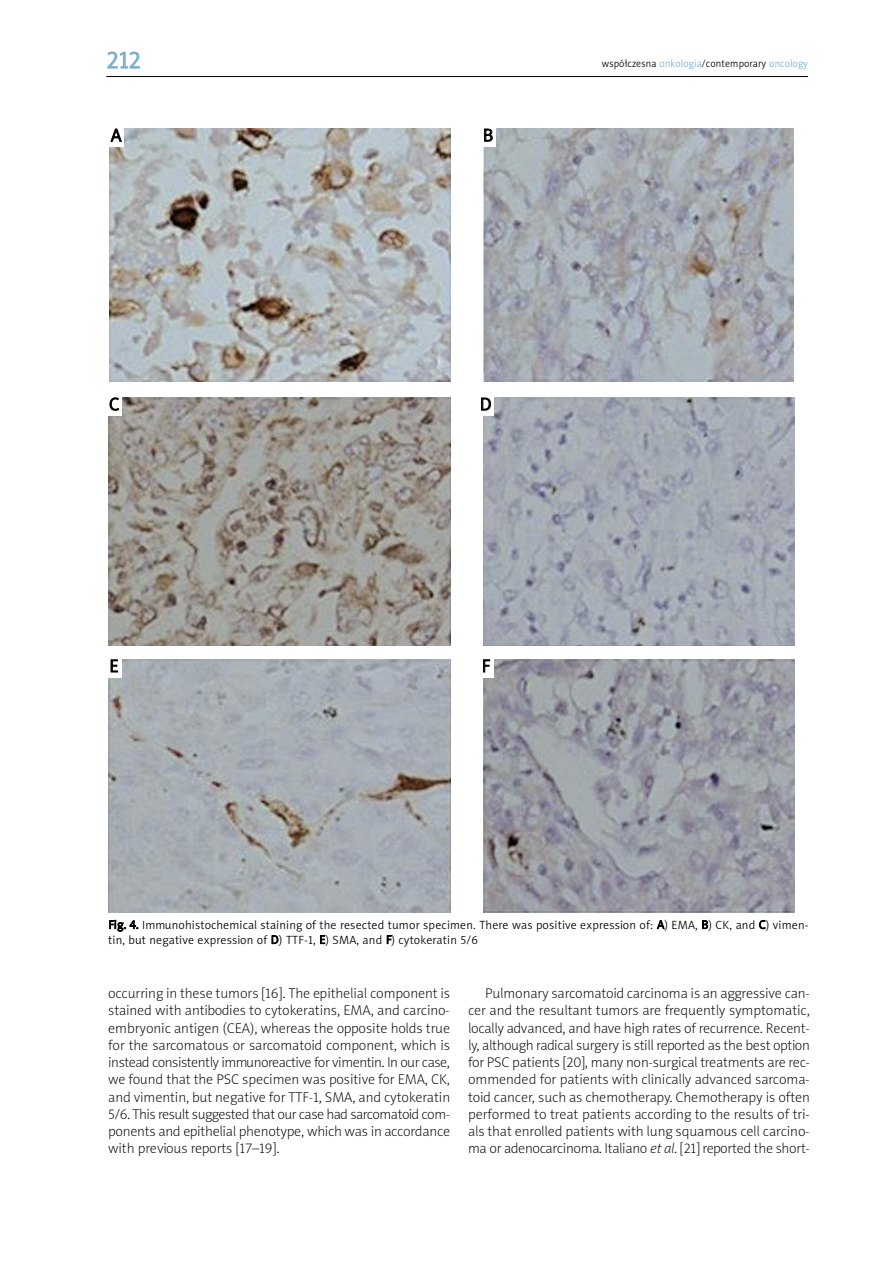
<style>
.page{position:relative;width:893px;height:1263px;background:#fff}
.page>*{position:absolute;margin:0;border:0;box-sizing:border-box;transform-origin:0 0}
.t1{font:24px "Naomi Sans EFNPS Light";color:#7caece}
.t2{font:18px "Naomi Sans EFNPS Light";color:#000}
.t3{font:14.25px/17.2px "Naomi Sans EFNPS Thin";letter-spacing:-.015em;color:#000;text-align:justify}
.t4{font:12px/15px "Naomi Sans EFNPS Light";letter-spacing:.015em;color:#000}
.t5{font:10.5px "Naomi Sans EFNPS Light";letter-spacing:.015em;color:#000;scale:.95 1}
.s1{color:#7caece}
.s2{font-style:italic}
</style>
<div class="page">
<img style="left:109px;top:129px;width:341px;height:252px">
<img style="left:483px;top:129px;width:311px;height:252px">
<img style="left:109px;top:397px;width:342px;height:249px">
<img style="left:483px;top:397px;width:311px;height:249px">
<img style="left:109px;top:660px;width:342px;height:252px">
<img style="left:483px;top:660px;width:311px;height:252px">
<hr style="left:106px;top:76px;width:702px;height:1px;background:#000">
<div style="left:109px;top:128px;width:15px;height:19px;background:#fff"></div>
<div style="left:480px;top:128px;width:15px;height:19px;background:#fff"></div>
<div style="left:106px;top:396px;width:15px;height:20px;background:#fff"></div>
<div style="left:478px;top:396px;width:15px;height:20px;background:#fff"></div>
<div style="left:106px;top:658px;width:15px;height:20px;background:#fff"></div>
<div style="left:478px;top:658px;width:15px;height:20px;background:#fff"></div>
<h1 class="t1" style="left:106px;top:51px;width:36px">212</h1>
<p class="t5" style="left:602px;top:60px;width:218px">współczesna <span class="s1">onkologia</span>/contemporary <span class="s1">oncology</span></p>
<p class="t2" style="left:111px;top:128px;width:12px">A</p>
<p class="t2" style="left:483px;top:128px;width:12px">B</p>
<p class="t2" style="left:109px;top:397px;width:12px">C</p>
<p class="t2" style="left:480px;top:397px;width:13px">D</p>
<p class="t2" style="left:109px;top:659px;width:11px">E</p>
<p class="t2" style="left:482px;top:659px;width:10px">F</p>
<p class="t4" style="left:108px;top:918px;width:702px">Fig. 4. Immunohistochemical staining of the resected tumor specimen. There was positive expression of: A) EMA, B) CK, and C) vimen&shy;tin, but negative expression of D) TTF-1, E) SMA, and F) cytokeratin 5/6</p>
<p class="t3" style="left:108px;top:986px;width:343px">occurring in these tumors [16]. The epithelial component is stained with antibodies to cytokeratins, EMA, and carcino&shy;embryonic antigen (CEA), whereas the opposite holds true for the sarcomatous or sarcomatoid component, which is instead consistently immunoreactive for vimentin. In our case, we found that the PSC specimen was positive for EMA, CK, and vimentin, but negative for TTF-1, SMA, and cytokeratin 5/6. This result suggested that our case had sarcomatoid com&shy;ponents and epithelial phenotype, which was in accordance with previous reports [17–19].</p>
<p class="t3" style="left:468px;top:986px;width:343px;text-indent:17px">Pulmonary sarcomatoid carcinoma is an aggressive can&shy;cer and the resultant tumors are frequently symptomatic, locally advanced, and have high rates of recurrence. Recent&shy;ly, although radical surgery is still reported as the best option for PSC patients [20], many non-surgical treatments are rec&shy;ommended for patients with clinically advanced sarcoma&shy;toid cancer, such as chemotherapy. Chemotherapy is often performed to treat patients according to the results of tri&shy;als that enrolled patients with lung squamous cell carcino&shy;ma or adenocarcinoma. Italiano <span class="s2">et al</span>. [21] reported the short-</p>
</div>
